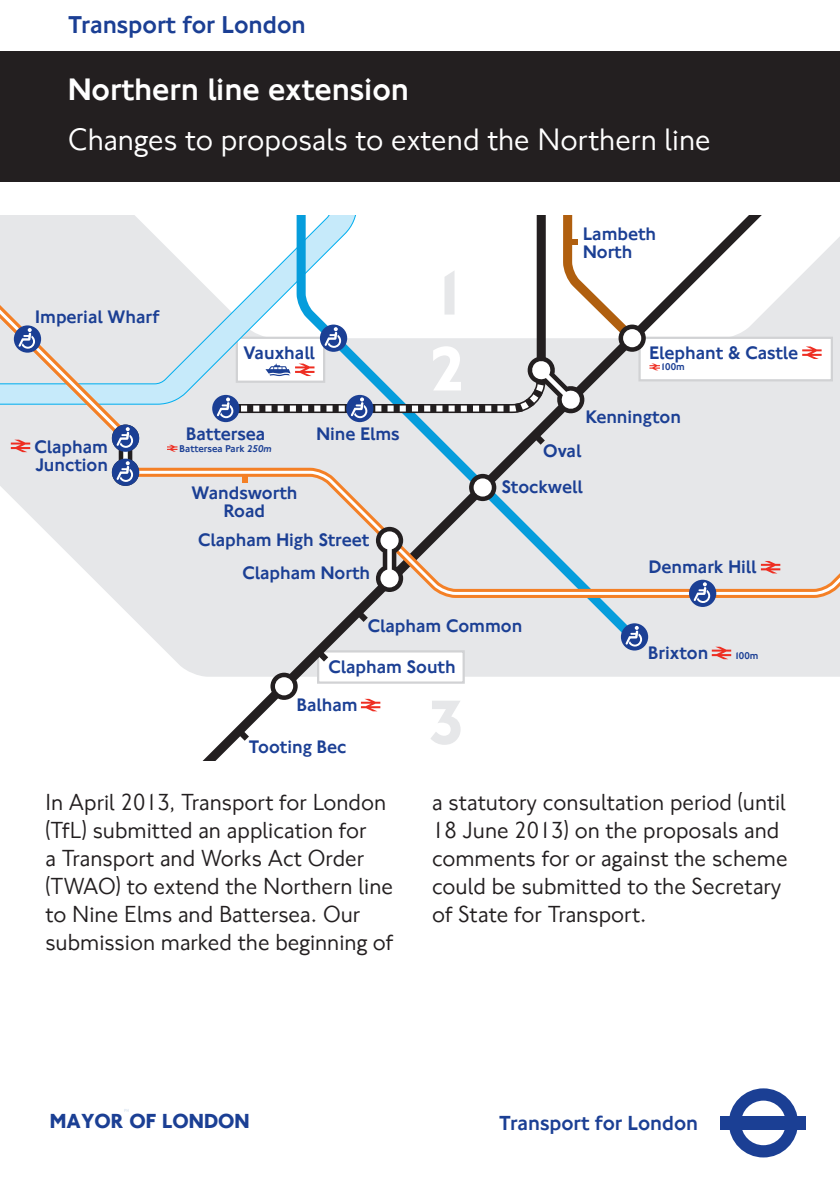
<style>
.page{position:relative;width:840px;height:1191px;background:#fff}
.page>*{position:absolute;margin:0;border:0;box-sizing:border-box;transform-origin:0 0}
.t1{font:700 65px "NJ Font";color:#e6e7e9}
.t2{font:700 65px "NJ Font";color:#fff}
.t3{font:32px "NJ Font";color:#fff}
.t4{font:500 32px "NJ Font";color:#fff}
.t5{font:500 25.2px "NJ Font";color:#1b3f94}
.t6{font:24px/28px "NJ Font";color:#231f20}
.t7{font:500 21px "NJ Font";color:#1b3f94}
.t8{font:700 21px "NJ Font";color:#1b3f94}
.t9{font:500 18.8px "NJ Font";color:#1b3f94}
.t10{font:500 18.6px/18.2px "NJ Font";color:#1b3f94}
.t11{font:500 10.2px "NJ Font";color:#1b3f94}
.t12{font:condensed 4.2px "Univers LT Std";color:#ccdaeb}
.s1{font-style:italic}
</style>
<div class="page">
<div style="left:0;top:51px;width:839px;height:130px;background:#231f20"></div>
<svg style="left:729px;top:1088px;width:68px;height:69px"></svg>
<div style="left:720px;top:1116px;width:85px;height:14px;background:#1b3f94"></div>
<svg style="left:0;top:215px;width:839px;height:545px"></svg>
<p class="t5" style="left:68px;top:9px;width:239px">Transport for London</p>
<h2 class="t4" style="left:68px;top:70px;width:342px">Northern line extension</h2>
<h2 class="t3" style="left:68px;top:120px;width:644px">Changes to proposals to extend the Northern line</h2>
<h2 class="t3" style="left:68px;top:115px;width:658px">Submission of plans to extend the Northern line to</h2>
<p class="t10" style="left:35px;top:308px;width:125px">Imperial Wharf</p>
<p class="t10" style="left:35px;top:438px;width:75px">Clapham<br>Junction</p>
<p class="t9" style="left:243px;top:341px;width:73px">Vauxhall</p>
<p class="t10" style="left:186px;top:425px;width:81px">Battersea</p>
<p class="t10" style="left:316px;top:425px;width:85px">Nine Elms</p>
<p class="t11" style="left:179px;top:442px;width:93px">Battersea Park <span class="s1">250m</span></p>
<h1 class="t1" style="left:432px;top:253px;width:36px">1</h1>
<h1 class="t2" style="left:429px;top:328px;width:36px">2</h1>
<p class="t10" style="left:583px;top:225px;width:74px">Lambeth<br>North</p>
<p class="t10" style="left:649px;top:344px;width:150px">Elephant &amp; Castle</p>
<p class="t11" style="left:660px;top:361px;width:26px">100m</p>
<p class="t10" style="left:585px;top:408px;width:97px">Kennington</p>
<p class="t10" style="left:543px;top:442px;width:39px">Oval</p>
<p class="t10" style="left:191px;top:484px;width:107px;text-align:center">Wandsworth<br>Road</p>
<p class="t10" style="left:501px;top:478px;width:82px">Stockwell</p>
<p class="t10" style="left:198px;top:531px;width:172px">Clapham High Street</p>
<p class="t10" style="left:242px;top:564px;width:129px">Clapham North</p>
<p class="t10" style="left:367px;top:617px;width:156px">Clapham Common</p>
<p class="t10" style="left:296px;top:649px;width:160px;line-height:37.8px;text-indent:32px">Clapham South<br>Balham</p>
<p class="t10" style="left:249px;top:738px;width:99px">Tooting Bec</p>
<h1 class="t1" style="left:428px;top:682px;width:36px">3</h1>
<p class="t10" style="left:648px;top:558px;width:109px">Denmark Hill</p>
<p class="t10" style="left:647px;top:644px;width:62px">Brixton</p>
<p class="t11" style="left:734px;top:649px;width:26px">100m</p>
<p class="t6" style="left:45px;top:788px;width:349px">In April 2013, Transport for London (TfL) submitted an application for<br>a Transport and Works Act Order (TWAO) to extend the Northern line to Nine Elms and Battersea. Our submission marked the beginning of</p>
<p class="t6" style="left:432px;top:788px;width:357px">a statutory consultation period (until 18 June 2013) on the proposals and comments for or against the scheme could be submitted to the Secretary of State for Transport.</p>
<p class="t12" style="left:124px;top:1108px;width:6px">PH</p>
<p class="t8" style="left:50px;top:1108px;width:201px">MAYOR OF LONDON</p>
<p class="t7" style="left:499px;top:1110px;width:200px">Transport for London</p>
</div>
